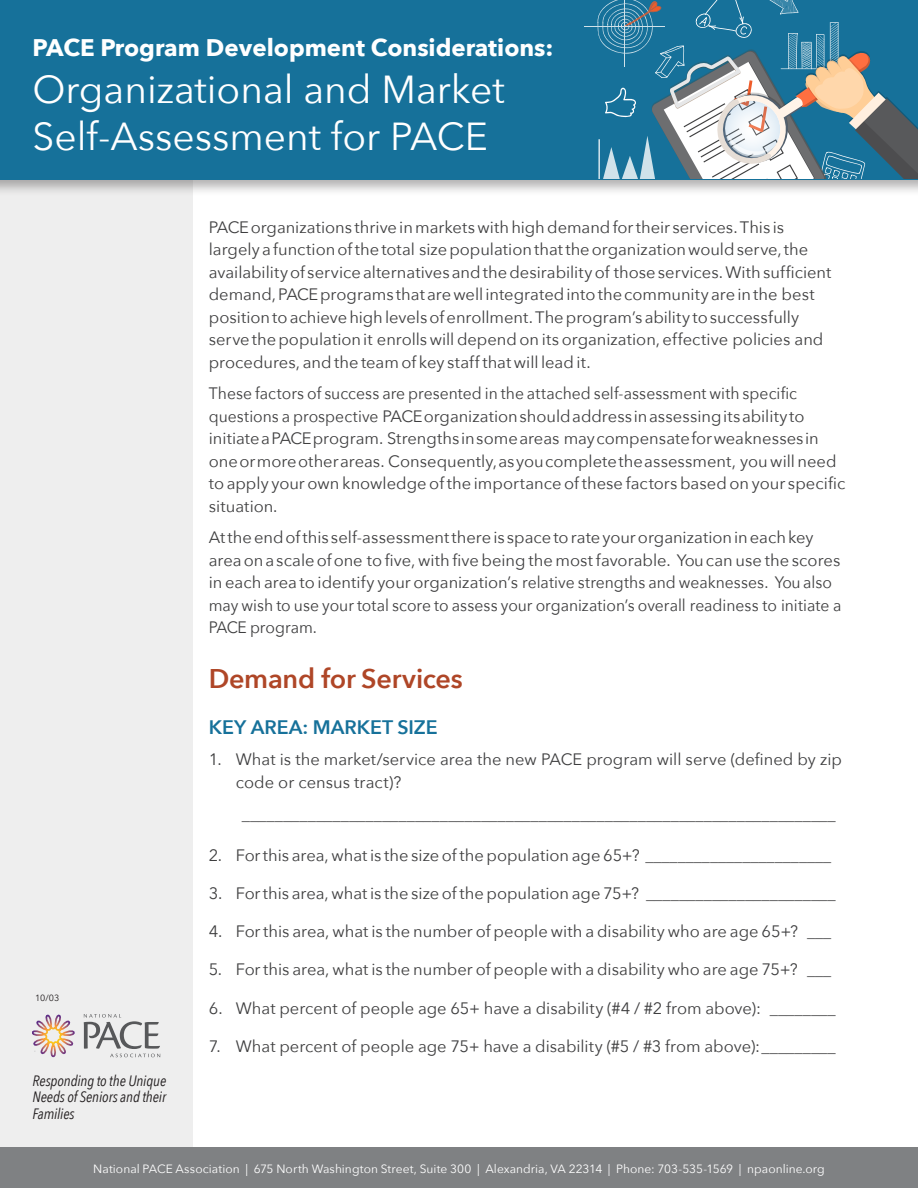
<style>
.page{position:relative;width:918px;height:1188px;background:#fff}
.page>*{position:absolute;margin:0;border:0;box-sizing:border-box;transform-origin:0 0}
.t1{font:39px/46.8px "Avenir Next";color:#fff}
.heading_2{font:600 27px "Avenir Next";letter-spacing:-.01em;color:#af4627}
.t2{font:700 24px "Avenir Next";color:#fff}
.heading_3{font:600 19.5px "Avenir Next";color:#16719a}
.body{font:16.5px/22.5px "Avenir Next";color:#3e3e3f}
.body-2{font:16.5px/22.5px "Avenir Next";color:#3e3e3f;scale:.95 1}
.t3{font:italic 15px/16.5px "Avenir Next Condensed";letter-spacing:-.01em;color:#231f20;text-align:justify}
.t4{font:12px "Avenir Next";letter-spacing:.005em;color:#fff}
.t5{font:9px "Avenir Next";color:#231f20}
</style>
<div class="page">
<div style="left:0;top:180px;width:193px;height:967px;background:#eee"></div>
<div style="left:0;top:0;width:918px;height:196px;background:#231f20;opacity:.35"></div>
<div style="left:0;top:0;width:918px;height:180px;background:#16719a"></div>
<div style="left:0;top:1147px;width:918px;height:41px;background:#7f8183"></div>
<hr style="left:585px;top:26px;width:80px;height:1px;background:#fff">
<svg style="left:597px;top:0;width:321px;height:178px"></svg>
<svg style="left:84px;top:1014px;width:76px;height:43px"></svg>
<svg style="left:32px;top:1014px;width:43px;height:43px"></svg>
<h3 class="t2" style="left:32px;top:27px;width:523px">PACE Program Development Considerations:</h3>
<h1 class="t1" style="left:32px;top:65px;width:474px">Organizational and Market<br>Self-Assessment for PACE</h1>
<p class="t5" style="left:35px;top:990px;width:26px">10/03</p>
<p class="t3" style="left:32px;top:1072px;width:135px">Responding to the Unique Needs of Seniors and their Families</p>
<p class="body" style="left:209px;top:215px;width:624px">PACE organizations thrive in markets with high demand for their services. This is largely a function of the total size population that the organization would serve, the availability of service alternatives and the desirability of those services. With sufficient demand, PACE programs that are well integrated into the community are in the best position to achieve high levels of enrollment. The program’s ability to successfully serve the population it enrolls will depend on its organization, effective policies and procedures, and the team of key staff that will lead it.</p>
<p class="body-2" style="left:209px;top:381px;width:671px">These factors of success are presented in the attached self-assessment with specific questions a prospective PACE organization should address in assessing its ability to initiate a PACE program. Strengths in some areas may compensate for weaknesses in one or more other areas. Consequently, as you complete the assessment, you will need to apply your own knowledge of the importance of these factors based on your specific situation.</p>
<p class="body" style="left:209px;top:525px;width:634px">At the end of this self-assessment there is space to rate your organization in each key area on a scale of one to five, with five being the most favorable. You can use the scores in each area to identify your organization’s relative strengths and weaknesses. You also may wish to use your total score to assess your organization’s overall readiness to initiate a PACE program.</p>
<p class="heading_2" style="left:209px;top:655px;width:256px">Demand for Services</p>
<p class="heading_3" style="left:209px;top:710px;width:230px">KEY AREA: MARKET SIZE</p>
<p class="body" style="left:236px;top:748px;width:608px;text-indent:-27px">1. What is the market/service area the new PACE program will serve (defined by zip code or census tract)?</p>
<p class="body" style="left:242px;top:802px;width:595px">________________________________________________________________________</p>
<p class="body" style="left:209px;top:843px;width:624px">2. For this area, what is the size of the population age 65+? _______________________</p>
<p class="body" style="left:209px;top:881px;width:629px">3. For this area, what is the size of the population age 75+? _______________________</p>
<p class="body" style="left:209px;top:919px;width:624px">4. For this area, what is the number of people with a disability who are age 65+? ___</p>
<p class="body" style="left:209px;top:958px;width:624px">5. For this area, what is the number of people with a disability who are age 75+? ___</p>
<p class="body" style="left:209px;top:996px;width:629px">6. What percent of people age 65+ have a disability (#4 / #2 from above): ________</p>
<p class="body" style="left:209px;top:1034px;width:628px">7. What percent of people age 75+ have a disability (#5 / #3 from above):_________</p>
<p class="t4" style="left:93px;top:1158px;width:733px">National PACE Association | 675 North Washington Street, Suite 300 | Alexandria, VA 22314 | Phone: 703-535-1569 | npaonline.org</p>
</div>
